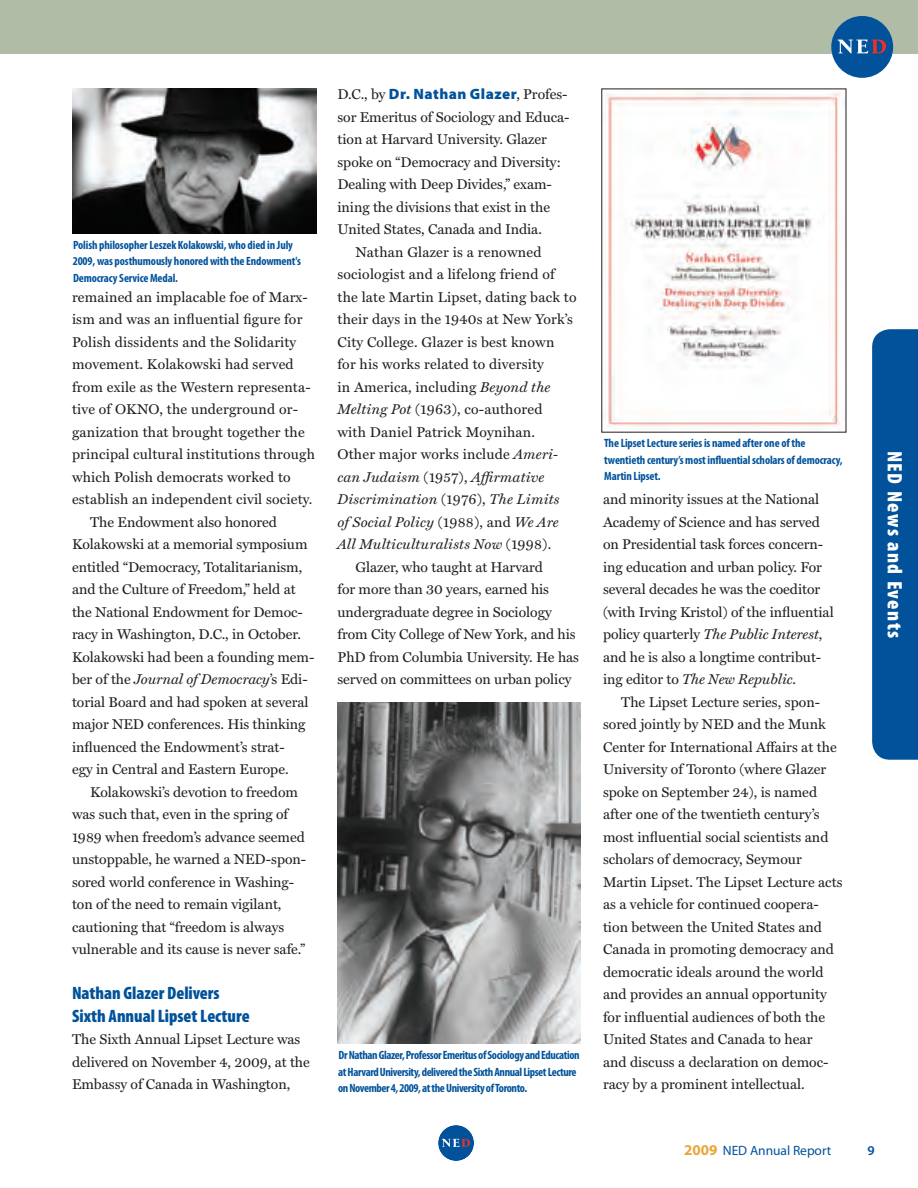
<style>
.page{position:relative;width:918px;height:1188px;background:#fff}
.page>*{position:absolute;margin:0;border:0;box-sizing:border-box;transform-origin:0 0}
.t1{font:900 condensed 21px "Myriad Pro";letter-spacing:.07em;color:#fff}
.News_heading2{font:900 condensed 18px/22.5px "Myriad Pro";letter-spacing:-.005em;color:#01529b}
.Body_text{font:14.25px/22.5px "Miller Text";color:#231f20}
.Body_text-no_indent{font:14.25px/22.5px "Miller Text";letter-spacing:-.005em;color:#231f20}
.t2{font:13.5px "Myriad Pro";letter-spacing:-.005em;color:#01529b}
.t3{font:600 13.5px "Myriad Pro";color:#01529b}
.t4{font:700 condensed 12px/16.5px "Myriad Pro";letter-spacing:-.01em;color:#01529b}
.t5{font:700 condensed 12px/16.5px "Myriad Pro";letter-spacing:-.035em;color:#01529b}
.s1{font-style:italic}
.s2{font-family:"Myriad Pro";font-weight:900;font-size:15px;color:#01529b}
.s3{font-weight:700;font-size:15px;color:#e9a739}
</style>
<div class="page">
<div style="left:438px;top:1125px;width:36px;height:36px;background:#01529b;border-radius:50%"></div>
<svg style="left:442px;top:1139px;width:28px;height:8px"></svg>
<div style="left:0;top:0;width:918px;height:54px;background:#b0bca5"></div>
<div style="left:831px;top:16px;width:62px;height:62px;background:#01529b;border-radius:50%"></div>
<svg style="left:838px;top:40px;width:48px;height:14px"></svg>
<div style="left:872px;top:329px;width:46px;height:431px;background:#01529b"></div>
<img style="left:72px;top:89px;width:244px;height:145px">
<img style="left:604px;top:92px;width:237px;height:335px">
<img style="left:338px;top:702px;width:242px;height:342px">
<p class="t4" style="left:73px;top:236px;width:230px">Polish philosopher Leszek Kolakowski, who died in July<br>2009, was posthumously honored with the Endowment's<br>Democracy Service Medal.</p>
<p class="Body_text" style="left:72px;top:285px;width:245px">remained an implacable foe of Marx&shy;ism and was an influential figure for Polish dissidents and the Solidarity movement. Kolakowski had served from exile as the Western representa&shy;tive of OKNO, the underground or&shy;ganization that brought together the principal cultural institutions through which Polish democrats worked to establish an independent civil society.</p>
<p class="Body_text" style="left:72px;top:510px;width:244px;text-indent:18px">The Endowment also honored Kolakowski at a memorial symposium entitled “Democracy, Totalitarianism, and the Culture of Freedom,” held at the National Endowment for Democ&shy;racy in Washington, D.C., in October.<br>Kolakowski had been a founding mem&shy;ber of the <span class="s1">Journal of Democracy</span>’s Edi&shy;torial Board and had spoken at several major NED conferences. His thinking influenced the Endowment’s strat-<br>egy in Central and Eastern Europe.</p>
<p class="Body_text" style="left:72px;top:780px;width:236px;text-indent:18px">Kolakowski’s devotion to freedom was such that, even in the spring of 1989 when freedom’s advance seemed unstoppable, he warned a NED-spon&shy;sored world conference in Washing&shy;ton of the need to remain vigilant, cautioning that “freedom is always vulnerable and its cause is never safe.”</p>
<p class="News_heading2" style="left:72px;top:981px;width:179px">Nathan Glazer Delivers<br>Sixth Annual Lipset Lecture</p>
<p class="Body_text-no_indent" style="left:72px;top:1028px;width:239px">The Sixth Annual Lipset Lecture was delivered on November 4, 2009, at the<br>Embassy of Canada in Washington,</p>
<p class="Body_text-no_indent" style="left:338px;top:83px;width:234px">D.C., by <span class="s2">Dr. Nathan Glazer</span>, Profes&shy;sor Emeritus of Sociology and Educa&shy;tion at Harvard University. Glazer spoke on “Democracy and Diversity:<br>Dealing with Deep Divides,” exam&shy;ining the divisions that exist in the United States, Canada and India.</p>
<p class="Body_text" style="left:338px;top:240px;width:241px;text-indent:18px">Nathan Glazer is a renowned sociologist and a lifelong friend of the late Martin Lipset, dating back to their days in the 1940s at New York’s City College. Glazer is best known<br>for his works related to diversity<br>in America, including <span class="s1">Beyond the Melting Pot</span> (1963), co-authored<br>with Daniel Patrick Moynihan.<br>Other major works include <span class="s1">Ameri&shy;can Judaism</span> (1957), <span class="s1">Affirmative Discrimination</span> (1976), <span class="s1">The Limits<br>of Social Policy</span> (1988), and <span class="s1">We Are All Multiculturalists Now</span> (1998).</p>
<p class="Body_text" style="left:337px;top:555px;width:243px;text-indent:18px">Glazer, who taught at Harvard<br>for more than 30 years, earned his undergraduate degree in Sociology from City College of New York, and his PhD from Columbia University. He has served on committees on urban policy</p>
<p class="t5" style="left:338px;top:1047px;width:243px">Dr Nathan Glazer, Professor Emeritus of Sociology and Education at Harvard University, delivered the Sixth Annual Lipset Lecture on November 4, 2009, at the University of Toronto.</p>
<p class="t4" style="left:604px;top:435px;width:240px">The Lipset Lecture series is named after one of the twentieth century’s most influential scholars of democracy,<br>Martin Lipset.</p>
<p class="Body_text" style="left:603px;top:488px;width:232px">and minority issues at the National Academy of Science and has served on Presidential task forces concern&shy;ing education and urban policy. For several decades he was the coeditor (with Irving Kristol) of the influential policy quarterly <span class="s1">The Public Interest</span>, and he is also a longtime contribut&shy;ing editor to <span class="s1">The New Republic</span>.</p>
<p class="Body_text" style="left:603px;top:690px;width:241px;text-indent:18px">The Lipset Lecture series, spon&shy;sored jointly by NED and the Munk Center for International Affairs at the University of Toronto (where Glazer spoke on September 24), is named after one of the twentieth century’s most influential social scientists and scholars of democracy, Seymour Martin Lipset. The Lipset Lecture acts as a vehicle for continued coopera&shy;tion between the United States and Canada in promoting democracy and democratic ideals around the world and provides an annual opportunity for influential audiences of both the United States and Canada to hear<br>and discuss a declaration on democ&shy;racy by a prominent intellectual.</p>
<h1 class="t1" style="left:908px;top:451px;width:189px;rotate:90deg">NED News and Events</h1>
<p class="t2" style="left:684px;top:1142px;width:148px"><span class="s3">2009</span> NED Annual Report</p>
<p class="t3" style="left:867px;top:1142px;width:9px">9</p>
</div>
